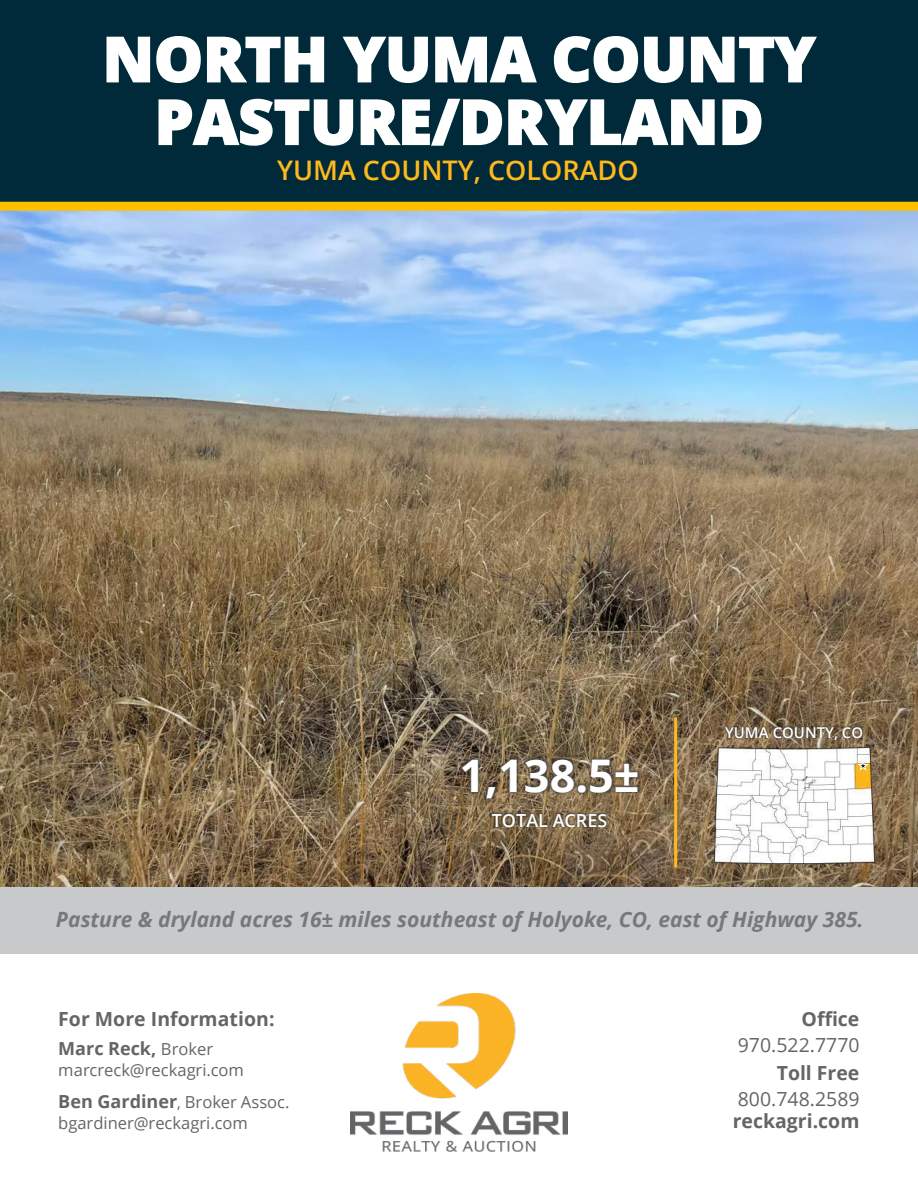
<style>
.page{position:relative;width:918px;height:1188px;background:#fff}
.page>*{position:absolute;margin:0;border:0;box-sizing:border-box;transform-origin:0 0}
.t1{font:800 61.65px "Open Sans";color:#fff}
.t2{font:800 61.5px "Open Sans";color:#fff}
.t3{font:700 45px "Open Sans";color:#fff}
.t4{font:600 27px "Open Sans";color:#ffb81d}
.t5{font:italic 700 21px "Open Sans";color:#77787b}
.t6{font:700 19.5px "Open Sans";color:#636567}
.t7{font:19.5px "Open Sans";color:#636567}
.t8{font:700 18px "Open Sans";color:#636567}
.t9{font:600 18px "Open Sans";color:#fff}
.t10{font:16.65px "Open Sans";color:#636567}
.t11{font:16.5px "Open Sans";color:#636567}
.t12{font:600 15px "Open Sans";color:#fff}
.s1{font-weight:400;font-size:16.5px}
.s2{font-weight:700;font-size:18px}
.s3{font-size:15px}
</style>
<div class="page">
<img style="left:0;top:211px;width:918px;height:677px">
<div style="left:0;top:0;width:918px;height:207px;background:#002a3a"></div>
<div style="left:0;top:202px;width:918px;height:9px;background:#ffc000"></div>
<img style="left:350px;top:994px;width:218px;height:157px">
<img style="left:714px;top:755px;width:160px;height:109px">
<img style="left:712px;top:715px;width:139px;height:40px">
<img style="left:851px;top:715px;width:34px;height:40px">
<hr style="left:674px;top:719px;width:3px;height:147px;background:#ffb81d">
<img style="left:424px;top:724px;width:180px;height:115px">
<img style="left:604px;top:724px;width:106px;height:115px">
<img style="left:477px;top:798px;width:115px;height:48px">
<img style="left:592px;top:798px;width:41px;height:48px">
<div style="left:0;top:888px;width:918px;height:66px;background:#c7c9cb"></div>
<svg style="left:858px;top:761px;width:10px;height:9px"></svg>
<h1 class="t1" style="left:103px;top:12px;width:714px">NORTH YUMA COUNTY</h1>
<h2 class="t2" style="left:155px;top:75px;width:611px">PASTURE/DRYLAND</h2>
<p class="t4" style="left:277px;top:152px;width:363px">YUMA COUNTY, COLORADO</p>
<h3 class="t3" style="left:459px;top:743px;width:182px">1,138.5±</h3>
<p class="t9" style="left:492px;top:808px;width:117px">TOTAL ACRES</p>
<p class="t12" style="left:725px;top:723px;width:140px">YUMA COUNTY, CO</p>
<p class="t5" style="left:56px;top:905px;width:809px">Pasture &amp; dryland acres 16± miles southeast of Holyoke, CO, east of Highway 385.</p>
<p class="t6" style="left:58px;top:1005px;width:218px">For More Information:</p>
<p class="t8" style="left:58px;top:1036px;width:156px">Marc Reck, <span class="s1">Broker</span></p>
<p class="t11" style="left:58px;top:1059px;width:187px">marcreck@reckagri.com</p>
<p class="t10" style="left:58px;top:1090px;width:233px"><span class="s2">Ben Gardiner</span><span class="s3">,</span> Broker Assoc.</p>
<p class="t11" style="left:58px;top:1111px;width:191px">bgardiner@reckagri.com</p>
<p class="t6" style="left:802px;top:1005px;width:59px">Office</p>
<p class="t7" style="left:738px;top:1032px;width:123px">970.522.7770</p>
<p class="t6" style="left:777px;top:1059px;width:84px">Toll Free</p>
<p class="t7" style="left:738px;top:1085px;width:123px">800.748.2589</p>
<p class="t6" style="left:733px;top:1108px;width:128px">reckagri.com</p>
</div>
